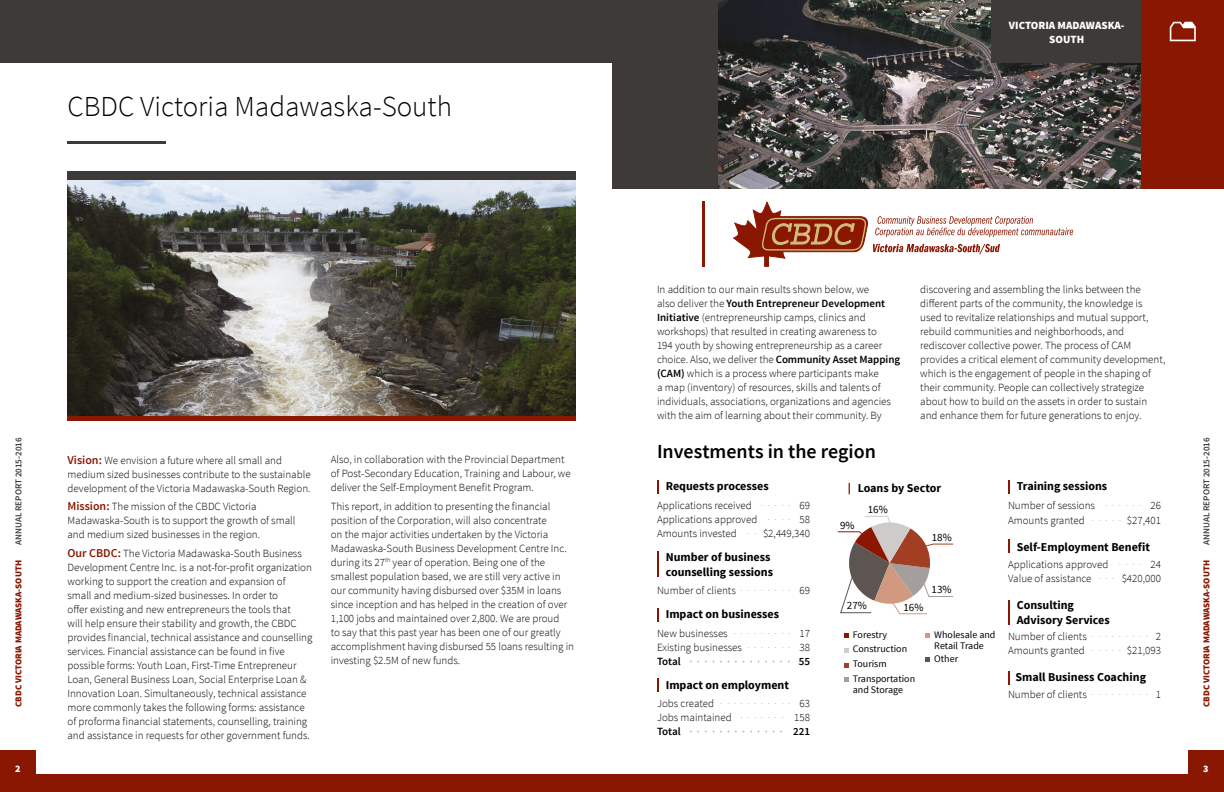
<style>
.page{position:relative;width:1224px;height:792px;background:#fff}
.page>*{position:absolute;margin:0;border:0;box-sizing:border-box;transform-origin:0 0}
.t1{font:300 29px "Source Sans Pro";color:#000}
.t2{font:600 20px "Source Sans Pro";color:#000}
.t3{font:700 12px/15px "Source Sans Pro";color:#000}
.t4{font:300 11px/14px "Source Sans Pro";color:#000}
.t5{font:900 11px/14px "Source Sans Pro";color:#fff;text-align:center}
.t6{font:11px "Source Sans Pro";color:#000}
.t7{font:600 11px "Source Sans Pro";color:#000}
.t8{font:10px/11px "Source Sans Pro";color:#000}
.t9{font:900 10px "Source Sans Pro";color:#fff}
.t10{font:900 9px "Source Sans Pro";color:#8a1702}
.t11{font:600 9px "Source Sans Pro";color:#3e3a37}
.s1{font-weight:600;font-size:12px;color:#8a1702}
.s2{font-weight:600}
.s3{color:#b3b2b2}
</style>
<div class="page">
<div style="left:0;top:750px;width:36px;height:42px;background:#8a1702"></div>
<div style="left:1188px;top:750px;width:36px;height:42px;background:#8a1702"></div>
<div style="left:0;top:774px;width:1224px;height:18px;background:#8a1702"></div>
<div style="left:0;top:0;width:1224px;height:63px;background:#3e3a37"></div>
<div style="left:612px;top:0;width:612px;height:189px;background:#3e3a37"></div>
<img style="left:719px;top:0;width:422px;height:189px">
<hr style="left:68px;top:141px;width:98px;height:2px;background:#3e3a37">
<img style="left:68px;top:180px;width:508px;height:236px">
<div style="left:68px;top:416px;width:508px;height:5px;background:#8a1702"></div>
<div style="left:68px;top:171px;width:508px;height:9px;background:#3e3a37"></div>
<div style="left:992px;top:0;width:232px;height:63px;background:#3e3a37"></div>
<div style="left:1142px;top:0;width:82px;height:189px;background:#8a1702"></div>
<svg style="left:1170px;top:22px;width:26px;height:19px"></svg>
<hr style="left:703px;top:202px;width:2px;height:65px;background:#8a1702">
<svg style="left:657px;top:480px;width:1px;height:13px"></svg>
<svg style="left:657px;top:552px;width:1px;height:25px"></svg>
<svg style="left:657px;top:608px;width:1px;height:13px"></svg>
<svg style="left:657px;top:678px;width:1px;height:14px"></svg>
<svg style="left:1008px;top:480px;width:1px;height:13px"></svg>
<svg style="left:1008px;top:539px;width:1px;height:14px"></svg>
<svg style="left:1008px;top:600px;width:1px;height:25px"></svg>
<svg style="left:926px;top:634px;width:4px;height:4px"></svg>
<svg style="left:926px;top:657px;width:4px;height:5px"></svg>
<svg style="left:844px;top:648px;width:5px;height:4px"></svg>
<svg style="left:844px;top:634px;width:5px;height:4px"></svg>
<svg style="left:844px;top:663px;width:5px;height:4px"></svg>
<svg style="left:844px;top:678px;width:5px;height:4px"></svg>
<svg style="left:837px;top:516px;width:117px;height:98px"></svg>
<svg style="left:733px;top:202px;width:340px;height:65px"></svg>
<svg style="left:1008px;top:672px;width:2px;height:13px"></svg>
<h1 class="t1" style="left:68px;top:89px;width:386px">CBDC Victoria Madawaska-South</h1>
<p class="t11" style="left:13px;top:545px;width:109px;rotate:-90deg">Annual report 2015-2016</p>
<p class="t10" style="left:13px;top:707px;width:148px;rotate:-90deg">CBDC VICTORIA MADAWASKA-SOUTH</p>
<p class="t4" style="left:67px;top:453px;width:245px"><span class="s1">Vision:</span> We envision a future where all small and medium sized businesses contribute to the sustainable development of the Victoria Madawaska-South Region.</p>
<p class="t4" style="left:67px;top:500px;width:229px"><span class="s1">Mission:</span> The mission of the CBDC Victoria<br>Madawaska-South is to support the growth of small and medium sized businesses in the region.</p>
<p class="t4" style="left:68px;top:546px;width:247px"><span class="s1">Our CBDC:</span> The Victoria Madawaska-South Business Development Centre Inc. is a not-for-profit organization working to support the creation and expansion of small and medium-sized businesses. In order to<br>offer existing and new entrepreneurs the tools that<br>will help ensure their stability and growth, the CBDC provides financial, technical assistance and counselling services. Financial assistance can be found in five possible forms: Youth Loan, First-Time Entrepreneur Loan, General Business Loan, Social Enterprise Loan &amp; Innovation Loan. Simultaneously, technical assistance more commonly takes the following forms: assistance of proforma financial statements, counselling, training and assistance in requests for other government funds.</p>
<p class="t4" style="left:331px;top:453px;width:242px">Also, in collaboration with the Provincial Department of Post-Secondary Education, Training and Labour, we deliver the Self-Employment Benefit Program.</p>
<p class="t4" style="left:331px;top:499px;width:245px">This report, in addition to presenting the financial position of the Corporation, will also concentrate<br>on the major activities undertaken by the Victoria Madawaska-South Business Development Centre Inc. during its 27<sup>th</sup> year of operation. Being one of the smallest population based, we are still very active in our community having disbursed over $35M in loans since inception and has helped in the creation of over 1,100 jobs and maintained over 2,800. We are proud<br>to say that this past year has been one of our greatly accomplishment having disbursed 55 loans resulting in investing $2.5M of new funds.</p>
<p class="t5" style="left:1009px;top:18px;width:117px">VICTORIA MADAWASKA-<br>SOUTH</p>
<p class="t4" style="left:657px;top:282px;width:245px">In addition to our main results shown below, we<br>also deliver the <span class="s2">Youth Entrepreneur Development Initiative</span> (entrepreneurship camps, clinics and workshops) that resulted in creating awareness to<br>194 youth by showing entrepreneurship as a career choice. Also, we deliver the <span class="s2">Community Asset Mapping (CAM)</span> which is a process where participants make<br>a map (inventory) of resources, skills and talents of individuals, associations, organizations and agencies with the aim of learning about their community. By</p>
<p class="t4" style="left:920px;top:282px;width:247px">discovering and assembling the links between the different parts of the community, the knowledge is used to revitalize relationships and mutual support, rebuild communities and neighborhoods, and rediscover collective power. The process of CAM provides a critical element of community development, which is the engagement of people in the shaping of their community. People can collectively strategize about how to build on the assets in order to sustain and enhance them for future generations to enjoy.</p>
<h2 class="t2" style="left:657px;top:439px;width:220px">Investments in the region</h2>
<p class="t3" style="left:666px;top:479px;width:104px">Requests processes</p>
<p class="t4" style="left:657px;top:498px;width:96px">Applications received</p>
<p class="t4" style="left:799px;top:498px;width:12px">69</p>
<p class="t4" style="left:657px;top:512px;width:102px">Applications approved</p>
<p class="t4" style="left:799px;top:512px;width:12px">58</p>
<p class="t4" style="left:657px;top:526px;width:81px">Amounts invested</p>
<p class="t4" style="left:763px;top:526px;width:48px">$2,449,340</p>
<p class="t3" style="left:666px;top:550px;width:109px">Number of business counselling sessions</p>
<p class="t4" style="left:657px;top:583px;width:80px">Number of clients</p>
<p class="t4" style="left:799px;top:583px;width:12px">69</p>
<p class="t3" style="left:666px;top:607px;width:115px">Impact on businesses</p>
<p class="t4" style="left:657px;top:626px;width:154px;text-align:justify">New businesses <span class="s3">· · · · · · · · ·</span> 17<br>Existing businesses <span class="s3">· · · · · · ·</span> 38<br><span class="s2">Total</span></p>
<p class="t7" style="left:799px;top:654px;width:13px">55</p>
<p class="t3" style="left:666px;top:678px;width:125px">Impact on employment</p>
<p class="t4" style="left:657px;top:696px;width:154px">Jobs created <span class="s3">· · · · · · · · · · ·</span> 63<br>Jobs maintained</p>
<p class="t4" style="left:794px;top:710px;width:17px">158</p>
<p class="t7" style="left:657px;top:724px;width:25px">Total</p>
<p class="t7" style="left:793px;top:724px;width:18px">221</p>
<p class="t3" style="left:858px;top:481px;width:85px">Loans by Sector</p>
<p class="t6" style="left:840px;top:518px;width:16px">9%</p>
<p class="t6" style="left:868px;top:503px;width:21px">16%</p>
<p class="t6" style="left:932px;top:530px;width:21px">18%</p>
<p class="t6" style="left:847px;top:599px;width:21px">27%</p>
<p class="t6" style="left:903px;top:600px;width:21px">16%</p>
<p class="t8" style="left:853px;top:629px;width:36px">Forestry</p>
<p class="t8" style="left:853px;top:657px;width:64px;line-height:14.7px">Tourism<br>Transportation</p>
<p class="t8" style="left:853px;top:684px;width:52px">and Storage</p>
<p class="t8" style="left:853px;top:644px;width:56px">Construction</p>
<p class="t6" style="left:932px;top:583px;width:21px">13%</p>
<p class="t8" style="left:934px;top:629px;width:63px">Wholesale and<br>Retail Trade</p>
<p class="t8" style="left:934px;top:653px;width:25px">Other</p>
<p class="t3" style="left:1017px;top:479px;width:92px">Training sessions</p>
<p class="t4" style="left:1008px;top:498px;width:89px">Number of sessions</p>
<p class="t4" style="left:1150px;top:498px;width:12px">26</p>
<p class="t4" style="left:1008px;top:513px;width:78px">Amounts granted</p>
<p class="t4" style="left:1127px;top:513px;width:36px">$27,401</p>
<p class="t3" style="left:1017px;top:540px;width:135px">Self-Employment Benefit</p>
<p class="t4" style="left:1008px;top:557px;width:102px">Applications approved</p>
<p class="t4" style="left:1150px;top:557px;width:12px">24</p>
<p class="t4" style="left:1008px;top:571px;width:85px">Value of assistance</p>
<p class="t4" style="left:1122px;top:571px;width:41px">$420,000</p>
<p class="t3" style="left:1017px;top:597px;width:95px">Consulting<br>Advisory Services</p>
<p class="t4" style="left:1008px;top:630px;width:154px">Number of clients <span class="s3">· · · · · · · · ·</span> 2<br>Amounts granted</p>
<p class="t4" style="left:1127px;top:644px;width:36px">$21,093</p>
<p class="t3" style="left:1015px;top:670px;width:132px">Small Business Coaching</p>
<p class="t4" style="left:1008px;top:688px;width:154px">Number of clients <span class="s3">· · · · · · · · ·</span> 1</p>
<p class="t11" style="left:1201px;top:545px;width:109px;rotate:-90deg">Annual report 2015-2016</p>
<p class="t10" style="left:1201px;top:707px;width:148px;rotate:-90deg">CBDC VICTORIA MADAWASKA-SOUTH</p>
<p class="t9" style="left:15px;top:762px;width:7px">2</p>
<p class="t9" style="left:1203px;top:762px;width:7px">3</p>
</div>
